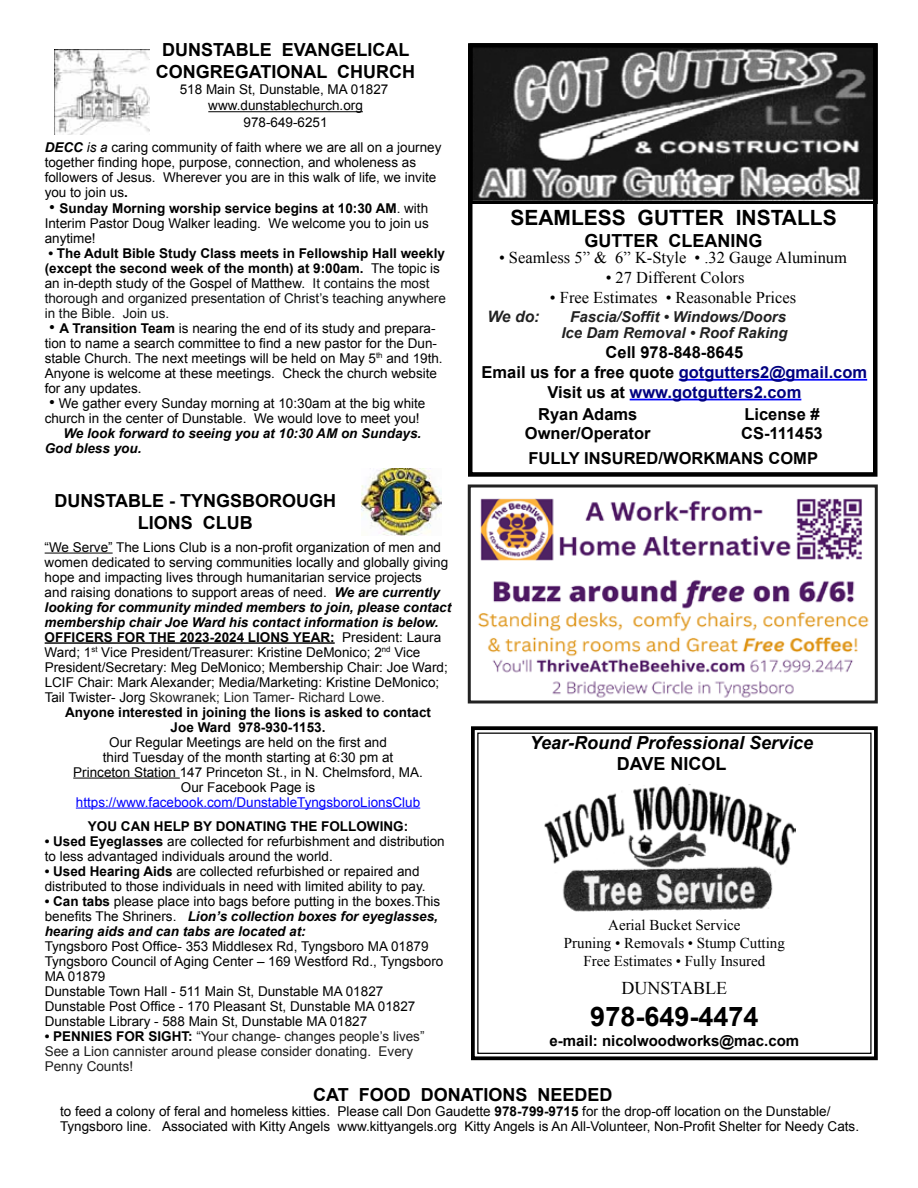
<style>
.page{position:relative;width:918px;height:1188px;background:#fff}
.page>*{position:absolute;margin:0;border:0;box-sizing:border-box;transform-origin:0 0}
.t1{font:700 27px "Arial";color:#000}
.t2{font:700 21px "Arial";color:#000}
.t3{font:700 18px/21.6px "Arial";color:#000;text-align:center}
.t4{font:italic 700 18px/21.6px "Arial";color:#000;text-align:center}
.t5{font:18px "Times New Roman";color:#000}
.t6{font:700 16.5px/19.8px "Arial";color:#000;text-align:center}
.t7{font:16.5px "Times New Roman";color:#000}
.t8{font:italic 700 15.75px "Arial";color:#222}
.t9{font:15px/18px "Times New Roman";color:#000;text-align:center}
.t10{font:italic 700 15px/16.5px "Arial";color:#222;text-align:center}
.t11{font:700 15px "Arial";color:#000}
.t12{font:13.5px/15px "Arial";color:#000}
.t13{font:13.5px/15px "Arial";color:#0f1111}
.t14{font:700 13.5px "Arial";color:#000}
.t15{font:13.5px/15px "Arial";color:#1d1d1d}
.t16{font:italic 700 13.5px "Arial";color:#000}
.t17{font:13.5px "Arial";color:#00f}
.t18{font:13.5px "Arial";color:#222}
.s1{font-weight:700;font-style:italic}
.s2{font-style:italic}
.s3{font-weight:700}
.s4{font-size:16.5px}
.s5{font-weight:700;color:#000}
.s6{color:#000}
.s7{color:#00007f}
.s8{font-style:normal}
</style>
<div class="page">
<svg style="left:471px;top:726px;width:407px;height:335px"></svg>
<div style="left:477px;top:733px;width:395px;height:321px;border:1px solid #000"></div>
<img style="left:544px;top:784px;width:251px;height:130px">
<img style="left:473px;top:48px;width:400px;height:152px">
<div style="left:469px;top:43px;width:409px;height:161px;border:3px solid #000"></div>
<hr style="left:679px;top:379px;width:188px;height:2px;background:#00f">
<hr style="left:630px;top:399px;width:171px;height:1px;background:#00f">
<div style="left:468px;top:43px;width:410px;height:434px;border:4px solid #000"></div>
<img style="left:478px;top:498px;width:391px;height:200px">
<div style="left:468px;top:484px;width:410px;height:220px;border:3px solid #222"></div>
<img style="left:361px;top:468px;width:80px;height:68px">
<hr style="left:45px;top:553px;width:68px;height:1px;background:#000">
<hr style="left:45px;top:642px;width:290px;height:2px;background:#000">
<hr style="left:73px;top:778px;width:107px;height:1px;background:#000">
<hr style="left:76px;top:808px;width:344px;height:1px;background:#00f">
<hr style="left:208px;top:111px;width:155px;height:1px;background:#000">
<img style="left:54px;top:50px;width:95px;height:85px">
<p class="t3" style="left:156px;top:40px;width:261px">DUNSTABLE EVANGELICAL<br>CONGREGATIONAL CHURCH</p>
<p class="t12" style="left:180px;top:81px;width:210px;line-height:16.2px;text-align:center">518 Main St, Dunstable, MA 01827 www.dunstablechurch.org<br>978-649-6251</p>
<p class="t12" style="left:45px;top:140px;width:398px"><span class="s1">DECC</span> <span class="s2">is a</span> caring community of faith where we are all on a journey together finding hope, purpose, connection, and wholeness as followers of Jesus. Wherever you are in this walk of life, we invite you to join us<span class="s3">.</span></p>
<p class="t12" style="left:45px;top:201px;width:386px;text-align:justify;text-indent:5px"><span class="s4">•</span> <span class="s3">Sunday Morning worship service begins at 10:30 AM</span>. with Interim Pastor Doug Walker leading. We welcome you to join us anytime!</p>
<p class="t13" style="left:45px;top:246px;width:403px"><span class="s5">• The Adult Bible Study Class meets in Fellowship Hall weekly (except the second week of the month) at 9:00am.</span> <span class="s6">The topic is an in-depth study of the Gospel of Matthew.</span> It contains the most thorough and organized presentation of Christ’s teaching anywhere in the Bible. Join us.</p>
<p class="t12" style="left:45px;top:321px;width:400px;text-indent:5px"><span class="s4">•</span> <span class="s3">A Transition Team</span> is nearing the end of its study and prepara&shy;tion to name a search committee to find a new pastor for the Dun&shy;stable Church. The next meetings will be held on May 5<sup>th</sup> and 19th.<br>Anyone is welcome at these meetings. Check the church website for any updates.</p>
<p class="t12" style="left:49px;top:396px;width:378px"><span class="s4">•</span> We gather every Sunday morning at 10:30am at the big white</p>
<p class="t12" style="left:45px;top:411px;width:376px">church in the center of Dunstable. We would love to meet you!</p>
<p class="t16" style="left:63px;top:424px;width:359px">We look forward to seeing you at 10:30 AM on Sundays.</p>
<p class="t16" style="left:45px;top:439px;width:98px">God bless you.</p>
<p class="t3" style="left:55px;top:491px;width:283px">DUNSTABLE - TYNGSBOroUGH<br>LIONS CLUB</p>
<p class="t12" style="left:45px;top:540px;width:408px">“We Serve” The Lions Club is a non-profit organization of men and women dedicated to serving communities locally and globally giving hope and impacting lives through humanitarian service projects<br>and raising donations to support areas of need. <span class="s1">We are currently looking for community minded members to join, please contact membership chair Joe Ward his contact information is below.<br></span><span class="s3">Officers</span></p>
<p class="t14" style="left:117px;top:628px;width:11px">for</p>
<p class="t14" style="left:149px;top:628px;width:10px">the</p>
<p class="t14" style="left:180px;top:628px;width:86px">2023-2024 Lions</p>
<p class="t14" style="left:293px;top:628px;width:20px">Year</p>
<p class="t12" style="left:330px;top:630px;width:113px"><span class="s3">:</span> President: Laura</p>
<p class="t12" style="left:45px;top:645px;width:377px">Ward; 1<sup>st</sup> Vice President/Treasurer: Kristine DeMonico; 2<sup>nd</sup> Vice</p>
<p class="t12" style="left:45px;top:660px;width:405px">President/Secretary: Meg DeMonico; Membership Chair: Joe Ward;</p>
<p class="t12" style="left:45px;top:675px;width:396px">LCIF Chair: Mark Alexander; Media/Marketing: Kristine DeMonico;</p>
<p class="t18" style="left:45px;top:688px;width:342px"><span class="s6">Tail Twister- Jorg</span> Skowranek; Lion Tamer- Richard Lowe.</p>
<p class="t14" style="left:65px;top:703px;width:368px">Anyone interested in joining the lions is asked to contact</p>
<p class="t14" style="left:171px;top:718px;width:156px">Joe Ward 978-930-1153.</p>
<p class="t12" style="left:109px;top:735px;width:279px">Our Regular Meetings are held on the first and</p>
<p class="t12" style="left:103px;top:750px;width:292px">third Tuesday of the month starting at 6:30 pm at</p>
<p class="t12" style="left:73px;top:765px;width:351px">Princeton Station 147 Princeton St., in N. Chelmsford, MA.</p>
<p class="t12" style="left:181px;top:780px;width:136px">Our Facebook Page is</p>
<p class="t17" style="left:76px;top:793px;width:346px">https://www.facebook.com/DunstableTyngsboroLionsClub</p>
<p class="t14" style="left:88px;top:817px;width:322px">YOU CAN HELP BY DONATING THE FOLLOWING:</p>
<p class="t12" style="left:45px;top:834px;width:402px"><span class="s3">• Used Eyeglasses</span> are collected for refurbishment and distribution to less advantaged individuals around the world.</p>
<p class="t12" style="left:45px;top:864px;width:382px"><span class="s3">• Used Hearing Aids</span> are collected refurbished or repaired and distributed to those individuals in need with limited ability to pay.</p>
<p class="t12" style="left:45px;top:894px;width:400px"><span class="s3">• Can tabs</span> please place into bags before putting in the boxes.This benefits The Shriners. <span class="s1">Lion’s collection boxes for eyeglasses, hearing aids and can tabs are located at:<br></span>Tyngsboro Post Office- 353 Middlesex Rd, Tyngsboro MA 01879<br>Tyngsboro Council of Aging Center – 169 Westford Rd., Tyngsboro MA 01879<br>Dunstable Town Hall - 511 Main St, Dunstable MA 01827<br>Dunstable Post Office - 170 Pleasant St, Dunstable MA 01827<br>Dunstable Library - 588 Main St, Dunstable MA 01827</p>
<p class="t15" style="left:45px;top:1028px;width:381px"><span class="s5">• PENNIES FOR SIGHT:</span> “Your change- changes people’s lives”<br>See a Lion cannister around please consider donating. Every<br>Penny Counts!</p>
<p class="t2" style="left:510px;top:204px;width:328px">SEAMLESS GUTTER INSTALLS</p>
<p class="t3" style="left:585px;top:230px;width:180px">GUTTER CLEANING</p>
<p class="t7" style="left:499px;top:247px;width:349px">• Seamless 5” &amp; 6” K-Style • .32 Gauge Aluminum</p>
<p class="t7" style="left:606px;top:266px;width:140px">• 27 Different Colors</p>
<p class="t7" style="left:550px;top:286px;width:248px">• Free Estimates • Reasonable Prices</p>
<p class="t8" style="left:487px;top:306px;width:54px">We do:</p>
<p class="t10" style="left:561px;top:309px;width:228px">Fascia/Soffit • Windows/Doors<br>Ice Dam Removal • Roof Raking</p>
<p class="t6" style="left:482px;top:343px;width:387px">Cell 978-848-8645<br>Email us for a free quote <span class="s7">gotgutters2@gmail.com<br></span>Visit us at <span class="s7">www.gotgutters2.com</span></p>
<p class="t6" style="left:525px;top:404px;width:127px">Ryan Adams<br>Owner/Operator</p>
<p class="t6" style="left:741px;top:404px;width:83px;text-align:left">License #<br>CS-111453</p>
<p class="t6" style="left:528px;top:449px;width:291px">FULLY INSURED/WORKMANS COMP</p>
<p class="t4" style="left:530px;top:732px;width:285px">Year-Round Professional Service<br><span class="s8">DAVE NICOL</span></p>
<p class="t9" style="left:564px;top:915px;width:222px">Aerial Bucket Service<br>Pruning • Removals • Stump Cutting<br>Free Estimates • Fully Insured</p>
<p class="t5" style="left:622px;top:975px;width:107px">DUNSTABLE</p>
<p class="t1" style="left:590px;top:999px;width:170px">978-649-4474</p>
<p class="t11" style="left:550px;top:1031px;width:251px">e-mail: nicolwoodworks@mac.com</p>
<p class="t3" style="left:313px;top:1084px;width:13px">cat</p>
<p class="t3" style="left:359px;top:1084px;width:14px">food</p>
<p class="t3" style="left:421px;top:1084px;width:193px">DONATIONS NEEDED</p>
<p class="t12" style="left:60px;top:1104px;width:801px">to feed a colony of feral and homeless kitties. Please call Don Gaudette <span class="s3">978-799-9715</span> for the drop-off location on the Dunstable/<br>Tyngsboro line. Associated with Kitty Angels www.kittyangels.org Kitty Angels is An All-Volunteer, Non-Profit Shelter for Needy Cats.</p>
</div>
